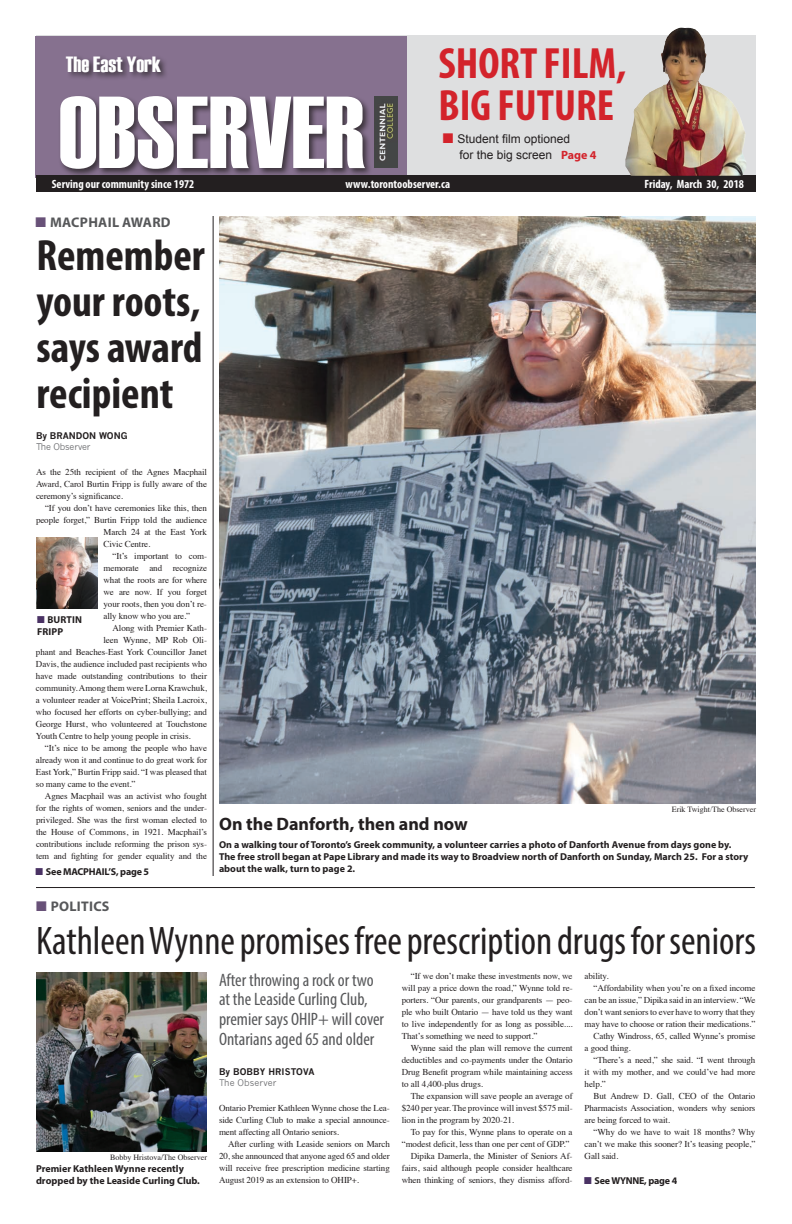
<style>
.page{position:relative;width:792px;height:1224px;background:#fff}
.page>*{position:absolute;margin:0;border:0;box-sizing:border-box;transform-origin:0 0}
.t1{font:102px "Haettenschweiler";color:#fff}
.t2{font:700 condensed 44px/46px "Myriad Pro";color:#231f20;text-align:justify}
.t3{font:700 condensed 44px/42px "Myriad Pro";color:#d3232b}
.t4{font:condensed 40px "Myriad Pro";color:#231f20}
.t5{font:22px "Haettenschweiler";color:#fff}
.t6{font:condensed 18px/20px "Myriad Pro";color:#57585a}
.t7{font:700 18px "Myriad Pro";color:#231f20}
.t8{font:700 14px "Myriad Pro";letter-spacing:.02em;color:#57585a}
.t9{font:700 condensed 12px "Myriad Pro";color:#fff}
.t10{font:12px/16px "Arial";color:#231f20;text-align:center}
.t11{font:700 12px "Myriad Pro";color:#d3232b}
.t12{font:700 10px/12px "Myriad Pro";color:#231f20}
.t13{font:700 10px "Myriad Pro";letter-spacing:-.02em;color:#231f20}
.t14{font:9px "Times";letter-spacing:-.01em;color:#231f20}
.t15{font:700 9px/10.8px "News Gothic";color:#231f20}
.t16{font:8px "Times";color:#231f20}
.s1{color:#d3232b}
.s2{color:#685178}
.s3{font-weight:400;color:#6c6d70}
.s4{color:#4a3264}
.s5{color:#6c6d70}
</style>
<div class="page">
<div style="left:36px;top:35px;width:720px;height:142px;background:#dedfe0"></div>
<div style="left:35px;top:36px;width:372px;height:141px;background:#86718f"></div>
<div style="left:58px;top:94px;width:315px;height:84px;background:#231f20;opacity:.75"></div>
<div style="left:64px;top:54px;width:105px;height:27px;background:#231f20;opacity:.75"></div>
<hr style="left:36px;top:887px;width:719px;height:1px;background:#231f20">
<hr style="left:213px;top:216px;width:1px;height:660px;background:#231f20">
<div style="left:36px;top:176px;width:720px;height:16px;background:#231f20"></div>
<img style="left:375px;top:96px;width:23px;height:72px">
<img style="left:36px;top:972px;width:171px;height:180px">
<img style="left:219px;top:216px;width:537px;height:588px">
<img style="left:37px;top:537px;width:61px;height:72px">
<img style="left:625px;top:28px;width:121px;height:148px">
<p class="t5" style="left:66px;top:52px;width:97px">The East York</p>
<p class="t1" style="left:59px;top:74px;width:309px">OBSERVER</p>
<p class="t3" style="left:438px;top:42px;width:189px">SHORT FILM,<br>BIG FUTURE</p>
<p class="t10" style="left:443px;top:131px;width:129px"><span class="s1">■</span> Student film optioned for the big screen</p>
<p class="t11" style="left:561px;top:147px;width:37px">Page 4</p>
<p class="t9" style="left:52px;top:177px;width:144px">Serving our community since 1972</p>
<p class="t9" style="left:346px;top:177px;width:106px">www.torontoobserver.ca</p>
<p class="t9" style="left:645px;top:177px;width:101px">Friday, March 30, 2018</p>
<p class="t8" style="left:35px;top:213px;width:137px"><span class="s2">■</span> MACPHAIL AWARD</p>
<p class="t2" style="left:37px;top:231px;width:170px">Remember your roots, says award recipient</p>
<p class="t15" style="left:36px;top:430px;width:93px">By BRANDON WONG<br><span class="s3">The Observer</span></p>
<p class="t14" style="left:36px;top:463px;width:173px">As the 25th recipient of the Agnes Macphail</p>
<p class="t14" style="left:36px;top:475px;width:173px">Award, Carol Burtin Fripp is fully aware of the</p>
<p class="t14" style="left:36px;top:487px;width:89px">ceremony’s significance.</p>
<p class="t14" style="left:45px;top:499px;width:164px">“If you don’t have ceremonies like this, then</p>
<p class="t14" style="left:36px;top:511px;width:173px">people forget,” Burtin Fripp told the audience</p>
<p class="t14" style="left:104px;top:523px;width:105px">March 24 at the East York</p>
<p class="t14" style="left:104px;top:535px;width:48px">Civic Centre.</p>
<p class="t14" style="left:113px;top:547px;width:96px">“It’s important to com-</p>
<p class="t14" style="left:104px;top:559px;width:105px">memorate and recognize</p>
<p class="t14" style="left:104px;top:571px;width:105px">what the roots are for where</p>
<p class="t14" style="left:104px;top:583px;width:105px">we are now. If you forget</p>
<p class="t14" style="left:104px;top:595px;width:105px">your roots, then you don’t re-</p>
<p class="t14" style="left:104px;top:607px;width:88px">ally know who you are.”</p>
<p class="t14" style="left:113px;top:619px;width:96px">Along with Premier Kath-</p>
<p class="t14" style="left:104px;top:631px;width:105px">leen Wynne, MP Rob Oli-</p>
<p class="t14" style="left:36px;top:643px;width:173px">phant and Beaches-East York Councillor Janet</p>
<p class="t14" style="left:36px;top:655px;width:172px">Davis, the audience included past recipients who</p>
<p class="t14" style="left:36px;top:667px;width:173px">have made outstanding contributions to their</p>
<p class="t14" style="left:36px;top:679px;width:173px">community. Among them were Lorna Krawchuk,</p>
<p class="t14" style="left:36px;top:691px;width:173px">a volunteer reader at VoicePrint; Sheila Lacroix,</p>
<p class="t14" style="left:36px;top:703px;width:173px">who focused her efforts on cyber-bullying; and</p>
<p class="t14" style="left:36px;top:715px;width:173px">George Hurst, who volunteered at Touchstone</p>
<p class="t14" style="left:36px;top:727px;width:156px">Youth Centre to help young people in crisis.</p>
<p class="t14" style="left:45px;top:739px;width:164px">“It’s nice to be among the people who have</p>
<p class="t14" style="left:36px;top:751px;width:173px">already won it and continue to do great work for</p>
<p class="t14" style="left:36px;top:763px;width:173px">East York,” Burtin Fripp said. “I was pleased that</p>
<p class="t14" style="left:36px;top:775px;width:101px">so many came to the event.”</p>
<p class="t14" style="left:45px;top:787px;width:163px">Agnes Macphail was an activist who fought</p>
<p class="t14" style="left:36px;top:799px;width:173px">for the rights of women, seniors and the under-</p>
<p class="t14" style="left:36px;top:811px;width:173px">privileged. She was the first woman elected to</p>
<p class="t14" style="left:36px;top:823px;width:173px">the House of Commons, in 1921. Macphail’s</p>
<p class="t14" style="left:36px;top:835px;width:173px">contributions include reforming the prison sys-</p>
<p class="t14" style="left:36px;top:847px;width:173px">tem and fighting for gender equality and the</p>
<p class="t12" style="left:37px;top:613px;width:46px"><span class="s4">■</span> BURTIN<br>FRIPP</p>
<p class="t13" style="left:36px;top:865px;width:115px"><span class="s4">■</span> See MACPHAIL’S, page 5</p>
<p class="t8" style="left:36px;top:897px;width:75px"><span class="s2">■</span> POLITICS</p>
<p class="t7" style="left:219px;top:812px;width:250px">On the Danforth, then and now</p>
<p class="t16" style="left:672px;top:802px;width:86px">Erik Twight<span class="s5">/</span>The Observer</p>
<p class="t12" style="left:219px;top:838px;width:531px">On a walking tour of Toronto’s Greek community, a volunteer carries a photo of Danforth Avenue from days gone by.<br>The free stroll began at Pape Library and made its way to Broadview north of Danforth on Sunday, March 25. For a story about the walk, turn to page 2.</p>
<p class="t4" style="left:36px;top:917px;width:721px">Kathleen Wynne promises free prescription drugs for seniors</p>
<p class="t16" style="left:110px;top:1150px;width:98px">Bobby Hristova/The Observer</p>
<p class="t12" style="left:36px;top:1162px;width:165px">Premier Kathleen Wynne recently dropped by the Leaside Curling Club.</p>
<p class="t6" style="left:219px;top:969px;width:167px">After throwing a rock or two at the Leaside Curling Club, premier says OHIP+ will cover<br>Ontarians aged 65 and older</p>
<p class="t15" style="left:219px;top:1066px;width:97px">By BOBBY HRISTOVA<br><span class="s3">The Observer</span></p>
<p class="t14" style="left:219px;top:1099px;width:172px">Ontario Premier Kathleen Wynne chose the Lea-</p>
<p class="t14" style="left:219px;top:1111px;width:172px">side Curling Club to make a special announce-</p>
<p class="t14" style="left:219px;top:1123px;width:122px">ment affecting all Ontario seniors.</p>
<p class="t14" style="left:228px;top:1135px;width:163px">After curling with Leaside seniors on March</p>
<p class="t14" style="left:219px;top:1147px;width:172px">20, she announced that anyone aged 65 and older</p>
<p class="t14" style="left:219px;top:1159px;width:172px">will receive free prescription medicine starting</p>
<p class="t14" style="left:219px;top:1171px;width:142px">August 2019 as an extension to OHIP+.</p>
<p class="t14" style="left:411px;top:967px;width:163px">“If we don’t make these investments now, we</p>
<p class="t14" style="left:402px;top:979px;width:172px">will pay a price down the road,” Wynne told re-</p>
<p class="t14" style="left:402px;top:991px;width:172px">porters. “Our parents, our grandparents — peo-</p>
<p class="t14" style="left:402px;top:1003px;width:172px">ple who built Ontario — have told us they want</p>
<p class="t14" style="left:402px;top:1015px;width:172px">to live independently for as long as possible....</p>
<p class="t14" style="left:402px;top:1027px;width:137px">That’s something we need to support.”</p>
<p class="t14" style="left:411px;top:1039px;width:163px">Wynne said the plan will remove the current</p>
<p class="t14" style="left:402px;top:1051px;width:172px">deductibles and co-payments under the Ontario</p>
<p class="t14" style="left:402px;top:1063px;width:172px">Drug Benefit program while maintaining access</p>
<p class="t14" style="left:402px;top:1075px;width:83px">to all 4,400-plus drugs.</p>
<p class="t14" style="left:411px;top:1087px;width:163px">The expansion will save people an average of</p>
<p class="t14" style="left:402px;top:1099px;width:172px">$240 per year. The province will invest $575 mil-</p>
<p class="t14" style="left:402px;top:1111px;width:114px">lion in the program by 2020-21.</p>
<p class="t14" style="left:411px;top:1123px;width:163px">To pay for this, Wynne plans to operate on a</p>
<p class="t14" style="left:402px;top:1135px;width:169px">“modest deficit, less than one per cent of GDP.”</p>
<p class="t14" style="left:411px;top:1147px;width:163px">Dipika Damerla, the Minister of Seniors Af-</p>
<p class="t14" style="left:402px;top:1159px;width:172px">fairs, said although people consider healthcare</p>
<p class="t14" style="left:402px;top:1171px;width:172px">when thinking of seniors, they dismiss afford-</p>
<p class="t14" style="left:585px;top:967px;width:26px">ability.</p>
<p class="t14" style="left:594px;top:979px;width:163px">“Affordability when you’re on a fixed income</p>
<p class="t14" style="left:585px;top:991px;width:172px">can be an issue,” Dipika said in an interview. “We</p>
<p class="t14" style="left:585px;top:1003px;width:172px">don’t want seniors to ever have to worry that they</p>
<p class="t14" style="left:585px;top:1015px;width:172px">may have to choose or ration their medications.”</p>
<p class="t14" style="left:594px;top:1027px;width:163px">Cathy Windross, 65, called Wynne’s promise</p>
<p class="t14" style="left:585px;top:1039px;width:48px">a good thing.</p>
<p class="t14" style="left:594px;top:1051px;width:163px">“There’s a need,” she said. “I went through</p>
<p class="t14" style="left:585px;top:1063px;width:172px">it with my mother, and we could’ve had more</p>
<p class="t14" style="left:585px;top:1075px;width:23px">help.”</p>
<p class="t14" style="left:594px;top:1087px;width:163px">But Andrew D. Gall, CEO of the Ontario</p>
<p class="t14" style="left:585px;top:1099px;width:172px">Pharmacists Association, wonders why seniors</p>
<p class="t14" style="left:585px;top:1111px;width:87px">are being forced to wait.</p>
<p class="t14" style="left:594px;top:1123px;width:163px">“Why do we have to wait 18 months? Why</p>
<p class="t14" style="left:585px;top:1135px;width:172px">can’t we make this sooner? It’s teasing people,”</p>
<p class="t14" style="left:585px;top:1147px;width:35px">Gall said.</p>
<p class="t13" style="left:584px;top:1174px;width:95px"><span class="s4">■</span> See WYNNE, page 4</p>
</div>
